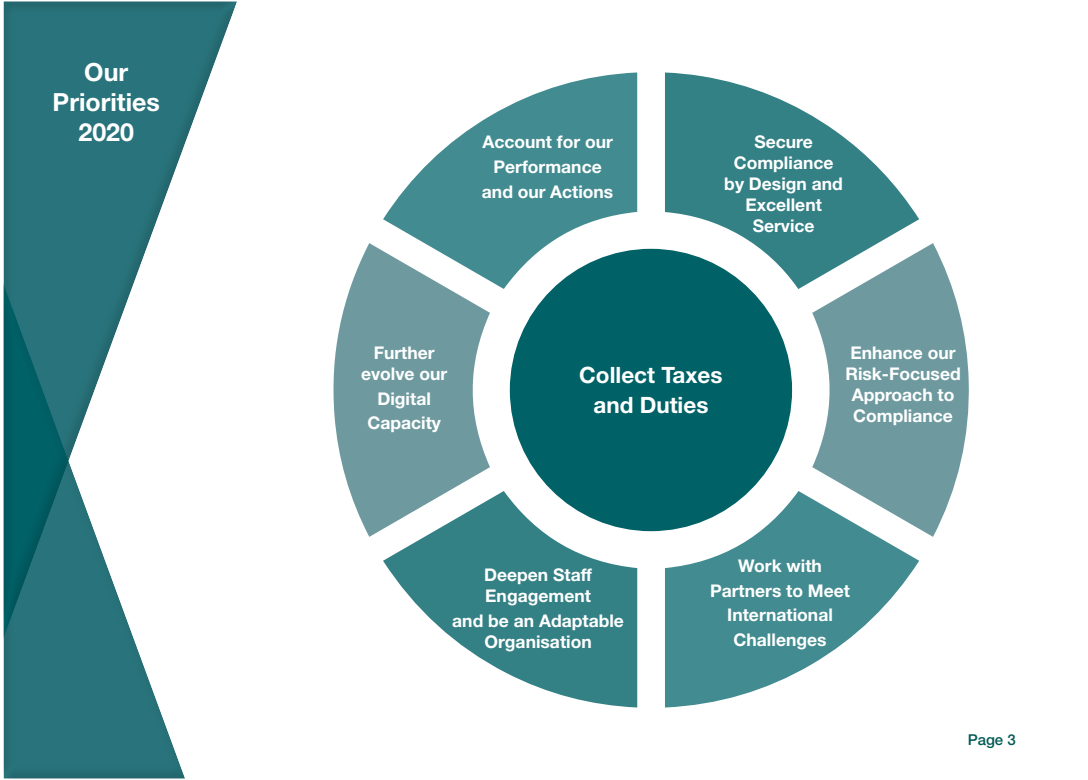
<style>
.page{position:relative;width:1088px;height:780px;background:#fff}
.page>*{position:absolute;margin:0;border:0;box-sizing:border-box;transform-origin:0 0}
.t1{font:700 25px/30px "Helvetica Neue LT Std";color:#fff;text-align:center}
.t2{font:700 22.5px/30.5px "Helvetica Neue LT Std";color:#fff;text-align:center}
.t3{font:700 17.5px/21px "Helvetica Neue LT Std";color:#fff;text-align:center}
.t4{font:500 15px "Helvetica Neue LT Std";color:#025a54}
</style>
<div class="page">
<div style="left:3px;top:0;width:236px;height:779px;background:#231f20;opacity:.15"></div>
<div style="left:3px;top:281px;width:68px;height:358px;background:#231f20;opacity:.15"></div>
<svg style="left:383px;top:491px;width:254px;height:216px;fill:#338085"></svg>
<svg style="left:383px;top:72px;width:254px;height:217px;fill:#428b90"></svg>
<svg style="left:665px;top:491px;width:254px;height:216px;fill:#428b90"></svg>
<svg style="left:665px;top:72px;width:254px;height:217px;fill:#338085"></svg>
<svg style="left:812px;top:243px;width:157px;height:294px;fill:#6e9a9f"></svg>
<svg style="left:333px;top:243px;width:157px;height:294px;fill:#6e9a9f"></svg>
<div style="left:510px;top:249px;width:282px;height:282px;background:#006167;border-radius:50%"></div>
<h1 class="t1" style="left:53px;top:56px;width:109px">Our<br>Priorities<br>2020</h1>
<p class="t3" style="left:482px;top:129px;width:133px;line-height:24.5px">Account for our<br>Performance and our Actions</p>
<p class="t3" style="left:724px;top:131px;width:120px">Secure<br>Compliance by Design and<br>Excellent<br>Service</p>
<p class="t3" style="left:361px;top:342px;width:88px">Further evolve our</p>
<p class="t3" style="left:367px;top:386px;width:75px;line-height:24.5px">Digital<br>Capacity</p>
<p class="t2" style="left:579px;top:359px;width:145px">Collect Taxes and Duties</p>
<p class="t3" style="left:845px;top:342px;width:117px">Enhance our<br>Risk-Focused<br>Approach to<br>Compliance</p>
<p class="t3" style="left:484px;top:564px;width:109px;text-align:left">Deepen Staff<br>Engagement</p>
<p class="t3" style="left:452px;top:609px;width:173px">and be an Adaptable<br>Organisation</p>
<p class="t3" style="left:710px;top:553px;width:142px;line-height:24.5px">Work with<br>Partners to Meet<br>International<br>Challenges</p>
<p class="t4" style="left:968px;top:730px;width:50px">Page 3</p>
<p class="t4" style="left:968px;top:736px;width:50px">Page 3</p>
</div>
